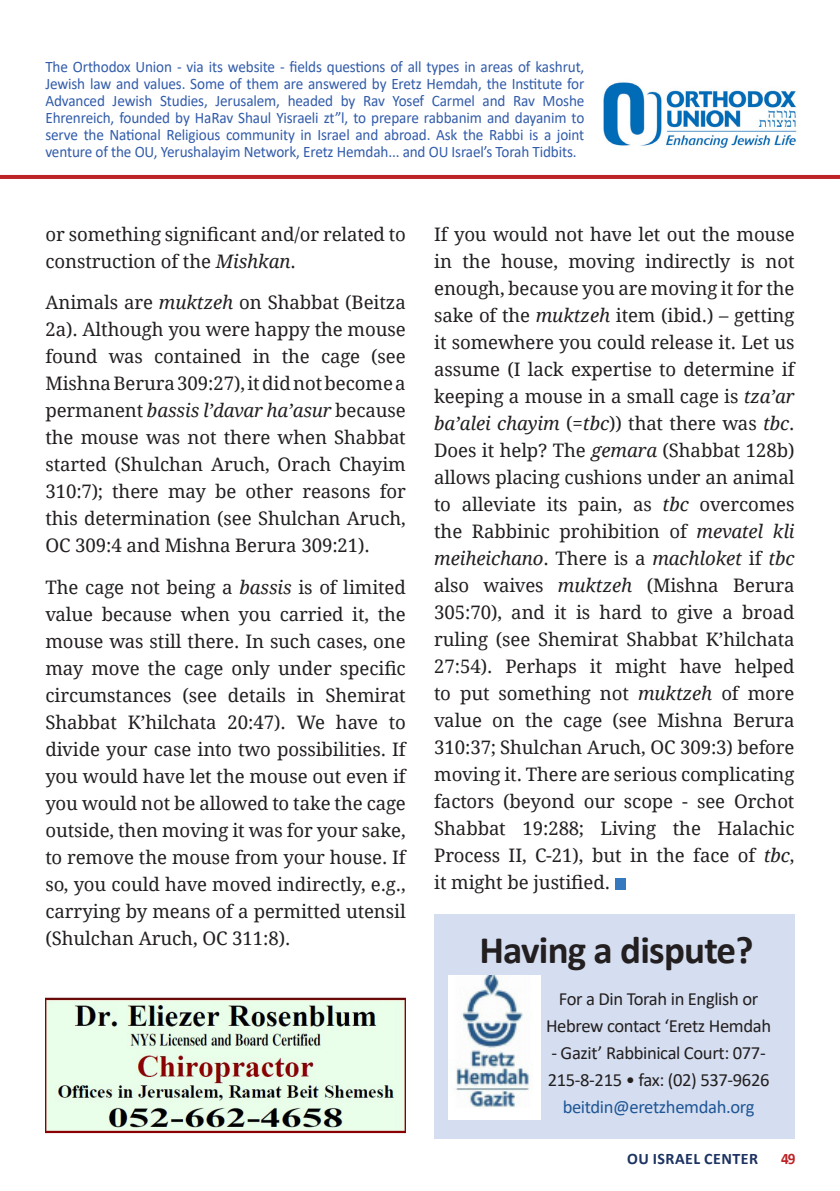
<style>
.page{position:relative;width:840px;height:1191px;background:#fff}
.page>*{position:absolute;margin:0;border:0;box-sizing:border-box;transform-origin:0 0}
.MAIN_TEXT{font:700 39px "Calibri";letter-spacing:-.02em;color:#231f20}
.MAIN_TEXT-2{font:18.6px/27px "Droid Serif";letter-spacing:-.005em;color:#231f20;text-align:justify}
.MAIN_TEXT-3{font:18.6px/27px "Calibri";letter-spacing:-.02em;color:#231f20;text-align:center}
.t1{font:16px/17px "Calibri";letter-spacing:-.01em;color:#325caa;text-align:justify;scale:.95 1}
.t2{font:700 16px "Calibri";letter-spacing:.03em;color:#1c3260}
.t3{font:700 16px "Calibri";color:#bd2327;scale:.95 1}
.s1{font-style:italic}
.s2{color:#1f5696}
</style>
<div class="page">
<hr style="left:0;top:175px;width:839px;height:4px;background:#bd2327">
<img style="left:603px;top:82px;width:194px;height:66px">
<div style="left:614px;top:878px;width:11px;height:11px;background:#357abf"></div>
<div style="left:434px;top:914px;width:360px;height:224px;background:#d5def0"></div>
<img style="left:448px;top:975px;width:92px;height:144px">
<img style="left:45px;top:997px;width:360px;height:137px">
<p class="t1" style="left:45px;top:58px;width:568px">The Orthodox Union - via its website - fields questions of all types in areas of kashrut, Jewish law and values. Some of them are answered by Eretz Hemdah, the Institute for Advanced Jewish Studies, Jerusalem, headed by Rav Yosef Carmel and Rav Moshe Ehrenreich, founded by HaRav Shaul Yisraeli zt”l, to prepare rabbanim and dayanim to serve the National Religious community in Israel and abroad. Ask the Rabbi is a joint venture of the OU, Yerushalayim Network, Eretz Hemdah... and OU Israel’s Torah Tidbits.</p>
<p class="MAIN_TEXT-2" style="left:45px;top:221px;width:361px">or something significant and/or related to construction of the <span class="s1">Mishkan</span>.</p>
<p class="MAIN_TEXT-2" style="left:45px;top:289px;width:362px">Animals are <span class="s1">muktzeh</span> on Shabbat (Beitza 2a). Although you were happy the mouse found was contained in the cage (see Mishna Berura 309:27), it did not become a permanent <span class="s1">bassis l’davar ha’asur</span> because the mouse was not there when Shabbat started (Shulchan Aruch, Orach Chayim 310:7); there may be other reasons for this determination (see Shulchan Aruch, OC 309:4 and Mishna Berura 309:21).</p>
<p class="MAIN_TEXT-2" style="left:45px;top:573px;width:362px">The cage not being a <span class="s1">bassis</span> is of limited value because when you carried it, the mouse was still there. In such cases, one may move the cage only under specific circumstances (see details in Shemirat Shabbat K’hilchata 20:47). We have to divide your case into two possibilities. If you would have let the mouse out even if you would not be allowed to take the cage outside, then moving it was for your sake, to remove the mouse from your house. If so, you could have moved indirectly, e.g., carrying by means of a permitted utensil (Shulchan Aruch, OC 311:8).</p>
<p class="MAIN_TEXT-2" style="left:434px;top:221px;width:362px">If you would not have let out the mouse in the house, moving indirectly is not enough, because you are moving it for the sake of the <span class="s1">muktzeh</span> item (ibid.) – getting it somewhere you could release it. Let us assume (I lack expertise to determine if keeping a mouse in a small cage is <span class="s1">tza’ar ba’alei chayim</span> (=<span class="s1">tbc</span>)) that there was <span class="s1">tbc</span>.<br>Does it help? The <span class="s1">gemara</span> (Shabbat 128b) allows placing cushions under an animal to alleviate its pain, as <span class="s1">tbc</span> overcomes the Rabbinic prohibition of <span class="s1">mevatel kli meiheichano</span>. There is a <span class="s1">machloket</span> if <span class="s1">tbc </span>also waives <span class="s1">muktzeh</span> (Mishna Berura 305:70), and it is hard to give a broad ruling (see Shemirat Shabbat K’hilchata 27:54). Perhaps it might have helped to put something not <span class="s1">muktzeh</span> of more value on the cage (see Mishna Berura 310:37; Shulchan Aruch, OC 309:3) before moving it. There are serious complicating factors (beyond our scope - see Orchot Shabbat 19:288; Living the Halachic Process II, C-21), but in the face of <span class="s1">tbc</span>, it might be justified.</p>
<p class="MAIN_TEXT" style="left:479px;top:923px;width:275px">Having a dispute?</p>
<p class="MAIN_TEXT-3" style="left:545px;top:984px;width:226px">For a Din Torah in English or<br>Hebrew contact ‘Eretz Hemdah</p>
<p class="MAIN_TEXT-3" style="left:547px;top:1038px;width:223px">- Gazit’ Rabbinical Court: 077-<br>215-8-215 • fax: (02) 537-9626 <span class="s2">beitdin@eretzhemdah.org</span></p>
<p class="t2" style="left:626px;top:1147px;width:132px">OU ISRAEL CENTER</p>
<p class="t3" style="left:780px;top:1147px;width:17px">49</p>
</div>
